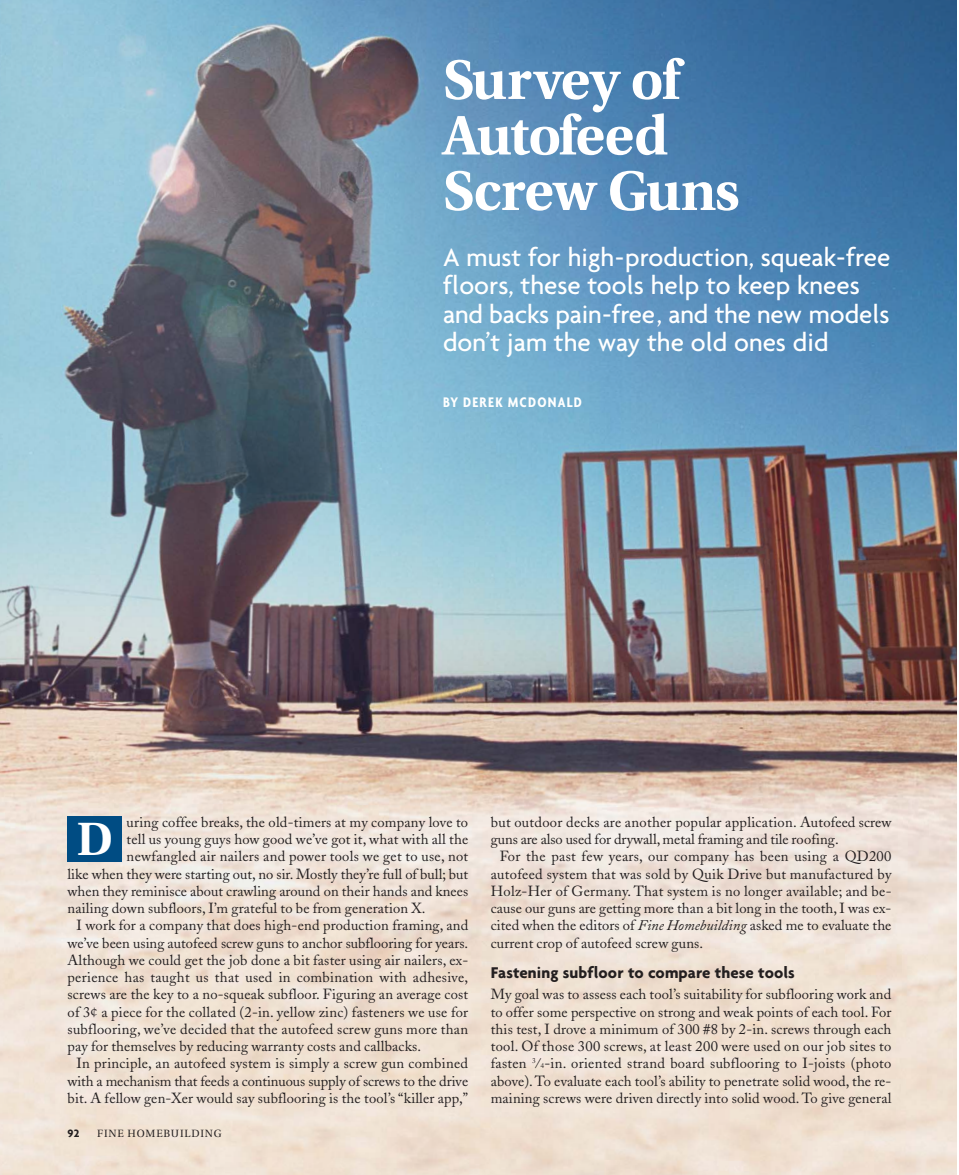
<style>
.page{position:relative;width:959px;height:1175px;background:#fff}
.page>*{position:absolute;margin:0;border:0;box-sizing:border-box;transform-origin:0 0}
.t1{font:700 55.5px/55.5px "Utopia";letter-spacing:-.02em;color:#fff}
.t2{font:700 46.5px "Utopia";color:#fff}
.t3{font:500 27px/28.5px "Agenda";color:#fff}
.t4{font:700 16.8px "Agenda";letter-spacing:.005em;color:#231f20}
.t5{font:700 condensed 15px "Agenda";letter-spacing:.085em;color:#fff}
.t6{font:14.55px/17.2px "Adobe Caslon";letter-spacing:.01em;color:#231f20;text-align:justify}
.t7{font:700 11.55px "Agenda";color:#231f20}
.t8{font:10.5px "Utopia";letter-spacing:.08em;color:#231f20}
.s1{font-style:italic}
.s2{font-size:7.2px}
</style>
<div class="page">
<img style="left:0;top:0;width:956px;height:1174px">
<div style="left:68px;top:816px;width:54px;height:46px;background:#004c83"></div>
<h1 class="t1" style="left:443px;top:57px;width:298px">Survey of<br>Autofeed<br>Screw Guns</h1>
<h3 class="t3" style="left:443px;top:245px;width:449px">A must for high-production, squeak-free floors, these tools help to keep knees and backs pain-free, and the new models don’t jam the way the old ones did</h3>
<p class="t5" style="left:443px;top:396px;width:140px">BY DEREK MCDONALD</p>
<p class="t6" style="left:127px;top:815px;width:343px">uring coffee breaks, the old-timers at my company love to</p>
<p class="t6" style="left:127px;top:832px;width:343px">tell us young guys how good we’ve got it, what with all the</p>
<p class="t6" style="left:127px;top:849px;width:343px">newfangled air nailers and power tools we get to use, not</p>
<p class="t6" style="left:68px;top:866px;width:402px">like when they were starting out, no sir. Mostly they’re full of bull; but</p>
<p class="t6" style="left:68px;top:884px;width:402px">when they reminisce about crawling around on their hands and knees</p>
<p class="t6" style="left:68px;top:901px;width:359px">nailing down subfloors, I’m grateful to be from generation X.</p>
<p class="t6" style="left:77px;top:918px;width:393px">I work for a company that does high-end production framing, and</p>
<p class="t6" style="left:68px;top:935px;width:402px">we’ve been using autofeed screw guns to anchor subflooring for years.</p>
<p class="t6" style="left:68px;top:953px;width:402px">Although we could get the job done a bit faster using air nailers, ex-</p>
<p class="t6" style="left:68px;top:970px;width:402px">perience has taught us that used in combination with adhesive,</p>
<p class="t6" style="left:68px;top:987px;width:402px">screws are the key to a no-squeak subfloor. Figuring an average cost</p>
<p class="t6" style="left:68px;top:1004px;width:402px">of 3¢ a piece for the collated (2-in. yellow zinc) fasteners we use for</p>
<p class="t6" style="left:68px;top:1022px;width:402px">subflooring, we’ve decided that the autofeed screw guns more than</p>
<p class="t6" style="left:68px;top:1039px;width:355px">pay for themselves by reducing warranty costs and callbacks.</p>
<p class="t6" style="left:77px;top:1056px;width:393px">In principle, an autofeed system is simply a screw gun combined</p>
<p class="t6" style="left:68px;top:1073px;width:402px">with a mechanism that feeds a continuous supply of screws to the drive</p>
<p class="t6" style="left:68px;top:1091px;width:402px">bit. A fellow gen-Xer would say subflooring is the tool’s “killer app,”</p>
<h2 class="t2" style="left:77px;top:820px;width:38px">D</h2>
<p class="t7" style="left:68px;top:1128px;width:13px">92</p>
<p class="t8" style="left:97px;top:1128px;width:126px">FINE HOMEBUILDING</p>
<p class="t6" style="left:491px;top:815px;width:402px">but outdoor decks are another popular application. Autofeed screw guns are also used for drywall, metal framing and tile roofing.</p>
<p class="t6" style="left:491px;top:849px;width:402px;text-indent:9px">For the past few years, our company has been using a QD200 autofeed system that was sold by Quik Drive but manufactured by Holz-Her of Germany. That system is no longer available; and be&shy;cause our guns are getting more than a bit long in the tooth, I was ex&shy;cited when the editors of <span class="s1">Fine Homebuilding</span> asked me to evaluate the current crop of autofeed screw guns.</p>
<p class="t4" style="left:490px;top:966px;width:306px">Fastening subfloor to compare these tools</p>
<p class="t6" style="left:490px;top:987px;width:402px">My goal was to assess each tool’s suitability for subflooring work and to offer some perspective on strong and weak points of each tool. For this test, I drove a minimum of 300 #8 by 2-in. screws through each tool. Of those 300 screws, at least 200 were used on our job sites to fasten <sup>3</sup>⁄<span class="s2">4</span>-in. oriented strand board subflooring to I-joists (photo above). To evaluate each tool’s ability to penetrate solid wood, the re&shy;maining screws were driven directly into solid wood. To give general</p>
</div>
